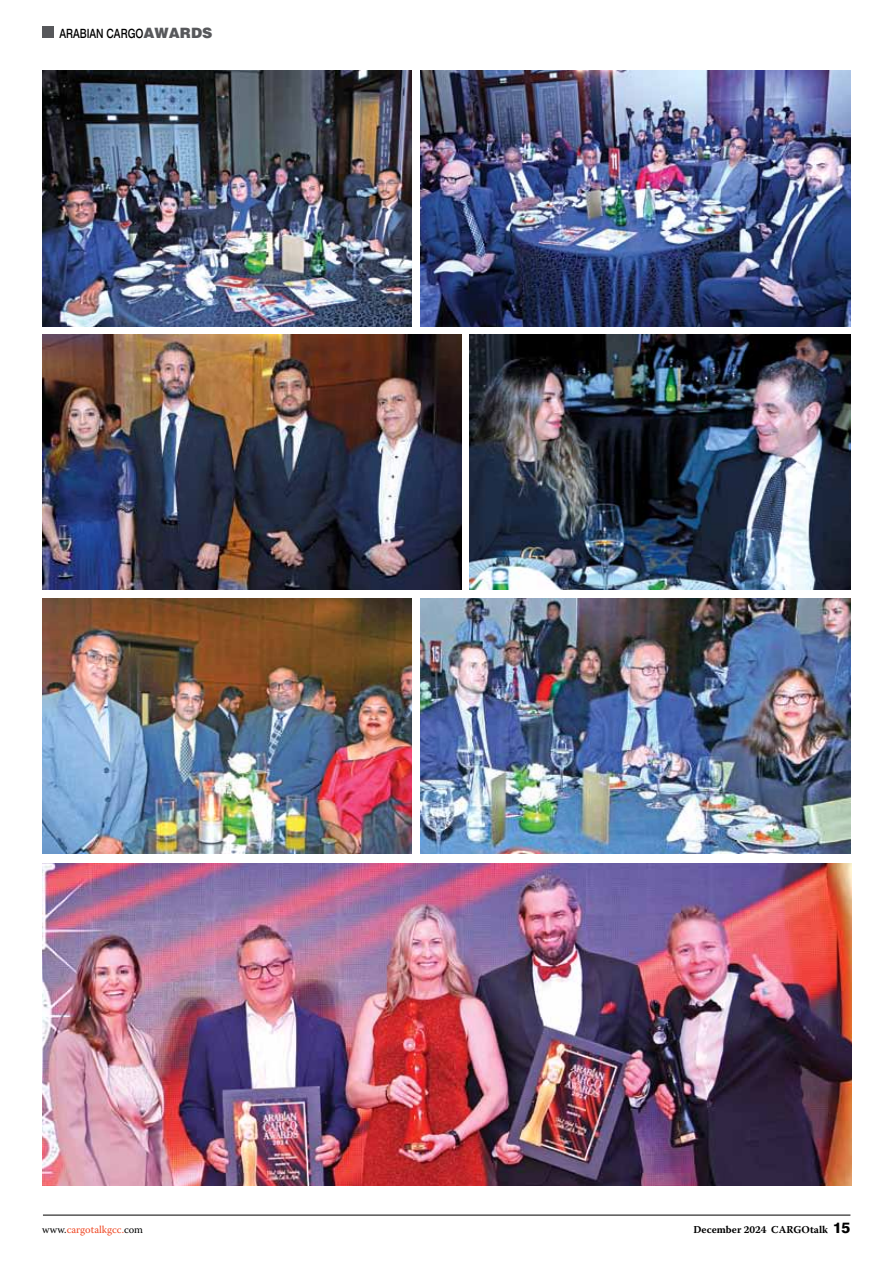
<style>
.page{position:relative;width:893px;height:1263px;background:#fff}
.page>*{position:absolute;margin:0;border:0;box-sizing:border-box;transform-origin:0 0}
.t1{font:500 12.75px "Swiss 721 BT";color:#000;scale:.8 1}
.t2{font:700 10.5px "Warnock Pro";letter-spacing:.005em;color:#000}
.t3{font:10.5px "Warnock Pro";color:#ef4622}
.s1{font-family:"Helv";font-weight:900;font-size:14.25px;color:#57585b}
.s2{color:#000}
.s3{font-family:"Swiss 721 BT";font-weight:800;font-size:15px}
</style>
<div class="page">
<hr style="left:43px;top:1215px;width:807px;height:1px;background:#000">
<div style="left:42px;top:27px;width:12px;height:11px;background:#57585b"></div>
<img style="left:43px;top:598px;width:369px;height:255px">
<img style="left:420px;top:598px;width:430px;height:255px">
<img style="left:43px;top:335px;width:418px;height:255px">
<img style="left:470px;top:335px;width:380px;height:255px">
<img style="left:420px;top:71px;width:431px;height:255px">
<img style="left:43px;top:71px;width:369px;height:255px">
<img style="left:43px;top:863px;width:809px;height:322px">
<p class="t1" style="left:59px;top:26px;width:193px">ARABIAN CARGO<span class="s1">AWARDS</span></p>
<p class="t3" style="left:42px;top:1223px;width:103px"><span class="s2">www.</span>cargotalkgcc.<span class="s2">com</span></p>
<p class="t2" style="left:693px;top:1223px;width:159px">December 2024 CARGOtalk <span class="s3">15</span></p>
</div>
